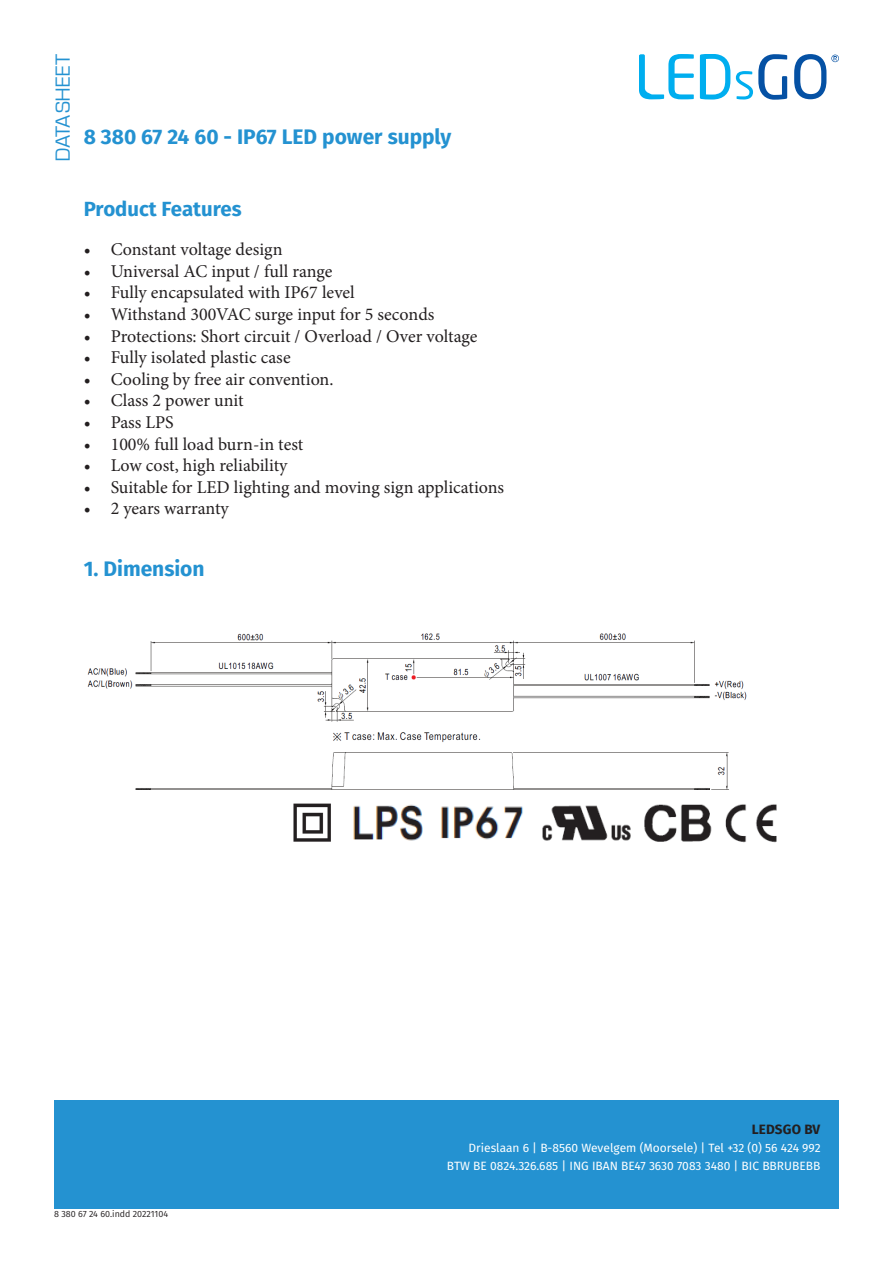
<style>
.page{position:relative;width:893px;height:1263px;background:#fff}
.page>*{position:absolute;margin:0;border:0;box-sizing:border-box;transform-origin:0 0}
.Subtitle{font:700 21px "Fira Sans";color:#2492d1}
.Subtitle-2{font:21px "Waukegan LDO";letter-spacing:.04em;color:#2492d1}
.Subtitle-3{font:700 20.4px "Fira Sans";color:#2492d1}
.t1{font:18px "Minion Pro";color:#231f20}
.Alineastijl_1{font:700 13.5px "Fira Sans";letter-spacing:.01em;color:#231f20}
.Box_Header_Text{font:12px "Fira Sans";color:#fff}
.t2{font:9px "Fira Sans";color:#231f20}
</style>
<div class="page">
<svg style="left:639px;top:54px;width:55px;height:45px"></svg>
<svg style="left:700px;top:54px;width:30px;height:45px"></svg>
<svg style="left:736px;top:54px;width:51px;height:45px"></svg>
<svg style="left:794px;top:54px;width:45px;height:45px"></svg>
<div style="left:54px;top:1100px;width:785px;height:109px;background:#2492d1"></div>
<img style="left:87px;top:633px;width:660px;height:157px">
<img style="left:293px;top:803px;width:130px;height:39px">
<img style="left:440px;top:806px;width:83px;height:34px">
<img style="left:542px;top:805px;width:89px;height:36px">
<img style="left:644px;top:804px;width:133px;height:39px">
<p class="Subtitle-2" style="left:52px;top:161px;width:109px;rotate:-90deg">DATASHEET</p>
<p class="Subtitle" style="left:84px;top:119px;width:369px">8 380 67 24 60 - IP67 LED power supply</p>
<p class="Subtitle-3" style="left:84px;top:192px;width:159px">Product Features</p>
<p class="t1" style="left:84px;top:237px;width:200px">• Constant voltage design</p>
<p class="t1" style="left:84px;top:259px;width:250px">• Universal AC input / full range</p>
<p class="t1" style="left:84px;top:281px;width:272px">• Fully encapsulated with IP67 level</p>
<p class="t1" style="left:84px;top:302px;width:352px">• Withstand 300VAC surge input for 5 seconds</p>
<p class="t1" style="left:84px;top:324px;width:395px">• Protections: Short circuit / Overload / Over voltage</p>
<p class="t1" style="left:84px;top:345px;width:208px">• Fully isolated plastic case</p>
<p class="t1" style="left:84px;top:367px;width:251px">• Cooling by free air convention.</p>
<p class="t1" style="left:84px;top:389px;width:162px">• Class 2 power unit</p>
<p class="t1" style="left:84px;top:410px;width:92px">• Pass LPS</p>
<p class="t1" style="left:84px;top:432px;width:221px">• 100% full load burn-in test</p>
<p class="t1" style="left:84px;top:453px;width:205px">• Low cost, high reliability</p>
<p class="t1" style="left:84px;top:475px;width:422px">• Suitable for LED lighting and moving sign applications</p>
<p class="t1" style="left:84px;top:497px;width:147px">• 2 years warranty</p>
<p class="Subtitle" style="left:84px;top:551px;width:122px">1. Dimension</p>
<p class="Alineastijl_1" style="left:752px;top:1118px;width:70px">LEDSGO BV</p>
<p class="Box_Header_Text" style="left:468px;top:1139px;width:354px">Drieslaan 6 | B-8560 Wevelgem (Moorsele) | Tel +32 (0) 56 424 992</p>
<p class="Box_Header_Text" style="left:447px;top:1157px;width:375px">BTW BE 0824.326.685 | ING IBAN BE47 3630 7083 3480 | BIC BBRUBEBB</p>
<p class="t2" style="left:54px;top:1207px;width:116px">8 380 67 24 60.indd 20221104</p>
</div>
